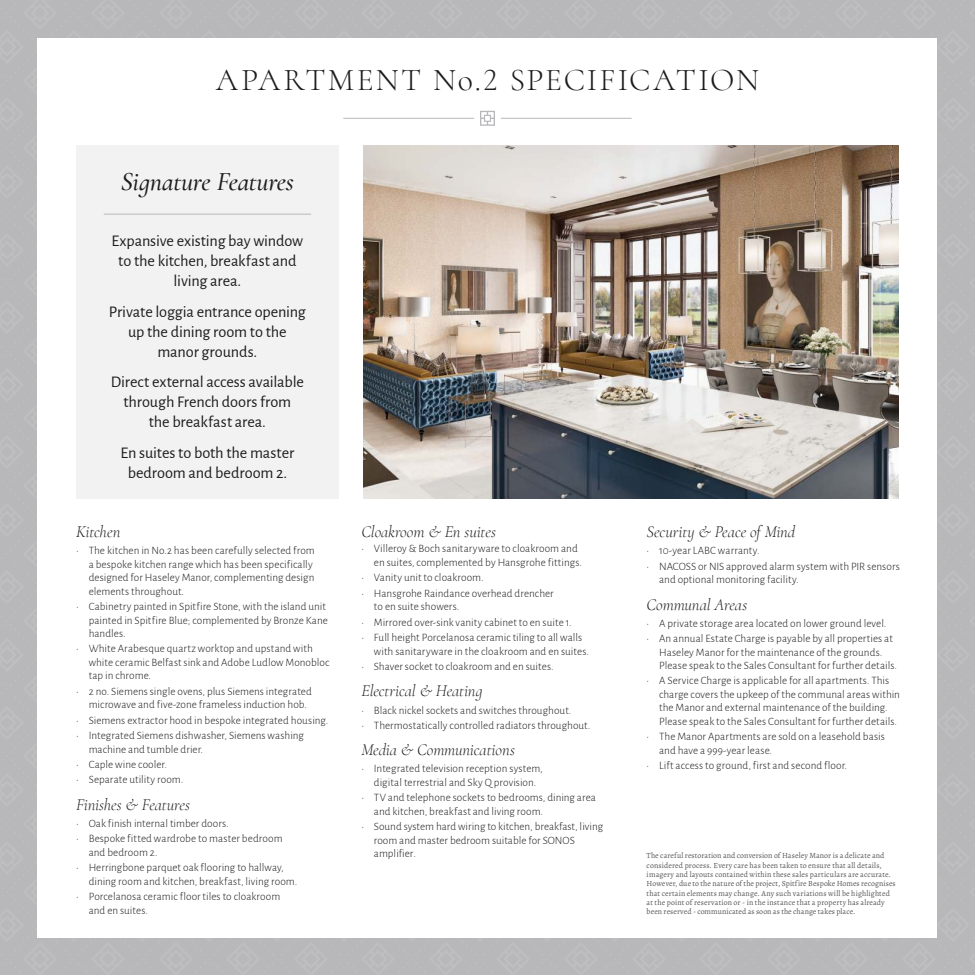
<style>
.page{position:relative;width:975px;height:975px;background:#fff}
.page>*{position:absolute;margin:0;border:0;box-sizing:border-box;transform-origin:0 0}
.t1{font:300 31.75px "Cormorant Infant";letter-spacing:.06em;color:#1c1c1b}
.t2{font:italic 500 26.25px "Cormorant Infant";letter-spacing:-.01em;color:#1c1c1b}
.t3{font:italic 300 16.5px "Cormorant Infant";letter-spacing:-.005em;color:#1c1c1b}
.t4{font:16.25px/20px "Alegreya Sans";letter-spacing:-.01em;color:#1c1c1b;text-align:center}
.t5{font:300 11.25px/13.5px "Alegreya Sans";letter-spacing:.005em;color:#1c1c1b}
.t6{font:7.88px/9.4px "Alegreya";letter-spacing:.015em;color:#575656}
</style>
<div class="page">
<div style="left:0;top:0;width:974px;height:974px;background:#b8b8ba"></div>
<div style="left:37px;top:37px;width:900px;height:900px;background:#fff"></div>
<img style="left:363px;top:145px;width:535px;height:353px">
<hr style="left:343px;top:118px;width:131px;height:1px;background:#b8b8ba">
<hr style="left:501px;top:118px;width:130px;height:1px;background:#b8b8ba">
<svg style="left:480px;top:111px;width:15px;height:15px"></svg>
<div style="left:76px;top:145px;width:262px;height:353px;background:#f0f0f1"></div>
<hr style="left:104px;top:214px;width:207px;height:1px;background:#b8b8ba">
<h1 class="t1" style="left:216px;top:67px;width:544px">APARTMENT No.2 SPECIFICATION</h1>
<h2 class="t2" style="left:121px;top:171px;width:175px">Signature Features</h2>
<h3 class="t4" style="left:112px;top:232px;width:193px">Expansive existing bay window to the kitchen, breakfast and living area.</h3>
<h3 class="t4" style="left:109px;top:302px;width:198px">Private loggia entrance opening up the dining room to the manor grounds.</h3>
<h3 class="t4" style="left:111px;top:373px;width:195px">Direct external access available through French doors from<br>the breakfast area.</h3>
<h3 class="t4" style="left:120px;top:444px;width:175px">En suites to both the master bedroom and bedroom 2.</h3>
<h3 class="t3" style="left:76px;top:525px;width:46px">Kitchen</h3>
<p class="t5" style="left:89px;top:544px;width:227px;text-indent:-12px">• The kitchen in No.2 has been carefully selected from a bespoke kitchen range which has been specifically designed for Haseley Manor, complementing design elements throughout.</p>
<p class="t5" style="left:89px;top:600px;width:241px;text-indent:-12px">• Cabinetry painted in Spitfire Stone, with the island unit painted in Spitfire Blue; complemented by Bronze Kane handles.</p>
<p class="t5" style="left:89px;top:642px;width:242px;text-indent:-12px">• White Arabesque quartz worktop and upstand with white ceramic Belfast sink and Adobe Ludlow Monobloc tap in chrome.</p>
<p class="t5" style="left:89px;top:685px;width:225px;text-indent:-12px">• 2 no. Siemens single ovens, plus Siemens integrated microwave and five-zone frameless induction hob.</p>
<p class="t5" style="left:76px;top:714px;width:254px">• Siemens extractor hood in bespoke integrated housing.</p>
<p class="t5" style="left:89px;top:729px;width:217px;text-indent:-12px">• Integrated Siemens dishwasher, Siemens washing machine and tumble drier.</p>
<p class="t5" style="left:76px;top:758px;width:92px">• Caple wine cooler.</p>
<p class="t5" style="left:76px;top:773px;width:109px">• Separate utility room.</p>
<h3 class="t3" style="left:76px;top:797px;width:115px">Finishes &amp; Features</h3>
<p class="t5" style="left:76px;top:817px;width:154px">• Oak finish internal timber doors.</p>
<p class="t5" style="left:89px;top:832px;width:195px;text-indent:-12px">• Bespoke fitted wardrobe to master bedroom and bedroom 2.</p>
<p class="t5" style="left:89px;top:861px;width:210px;text-indent:-12px">• Herringbone parquet oak flooring to hallway, dining room and kitchen, breakfast, living room.</p>
<p class="t5" style="left:89px;top:890px;width:193px;text-indent:-12px">• Porcelanosa ceramic floor tiles to cloakroom and en suites.</p>
<h3 class="t3" style="left:361px;top:525px;width:136px">Cloakroom &amp; En suites</h3>
<p class="t5" style="left:374px;top:543px;width:209px;text-indent:-12px">• Villeroy &amp; Boch sanitaryware to cloakroom and en suites, complemented by Hansgrohe fittings.</p>
<p class="t5" style="left:361px;top:571px;width:124px">• Vanity unit to cloakroom.</p>
<p class="t5" style="left:374px;top:587px;width:181px;text-indent:-12px">• Hansgrohe Raindance overhead drencher to en suite showers.</p>
<p class="t5" style="left:361px;top:616px;width:212px">• Mirrored over-sink vanity cabinet to en suite 1.</p>
<p class="t5" style="left:374px;top:631px;width:217px;text-indent:-12px">• Full height Porcelanosa ceramic tiling to all walls with sanitaryware in the cloakroom and en suites.</p>
<p class="t5" style="left:361px;top:660px;width:194px">• Shaver socket to cloakroom and en suites.</p>
<h3 class="t3" style="left:361px;top:684px;width:122px">Electrical &amp; Heating</h3>
<p class="t5" style="left:361px;top:703px;width:211px">• Black nickel sockets and switches throughout.</p>
<p class="t5" style="left:361px;top:719px;width:230px">• Thermostatically controlled radiators throughout.</p>
<h3 class="t3" style="left:361px;top:743px;width:155px">Media &amp; Communications</h3>
<p class="t5" style="left:361px;top:762px;width:183px;text-align:center">• Integrated television reception system, digital terrestrial and Sky Q provision.</p>
<p class="t5" style="left:374px;top:791px;width:223px;text-indent:-12px">• TV and telephone sockets to bedrooms, dining area and kitchen, breakfast and living room.</p>
<p class="t5" style="left:374px;top:820px;width:231px;text-indent:-12px">• Sound system hard wiring to kitchen, breakfast, living room and master bedroom suitable for SONOS amplifier.</p>
<h3 class="t3" style="left:646px;top:525px;width:150px">Security &amp; Peace of Mind</h3>
<p class="t5" style="left:646px;top:544px;width:115px">• 10-year LABC warranty.</p>
<p class="t5" style="left:659px;top:560px;width:242px;text-indent:-12px">• NACOSS or NIS approved alarm system with PIR sensors and optional monitoring facility.</p>
<h3 class="t3" style="left:646px;top:597px;width:102px">Communal Areas</h3>
<p class="t5" style="left:646px;top:617px;width:241px">• A private storage area located on lower ground level.</p>
<p class="t5" style="left:659px;top:632px;width:239px;text-indent:-12px">• An annual Estate Charge is payable by all properties at<br>Haseley Manor for the maintenance of the grounds.<br>Please speak to the Sales Consultant for further details.</p>
<p class="t5" style="left:659px;top:674px;width:242px;text-indent:-12px">• A Service Charge is applicable for all apartments. This charge covers the upkeep of the communal areas within the Manor and external maintenance of the building.<br>Please speak to the Sales Consultant for further details.</p>
<p class="t5" style="left:659px;top:730px;width:227px;text-indent:-12px">• The Manor Apartments are sold on a leasehold basis and have a 999-year lease.</p>
<p class="t5" style="left:646px;top:759px;width:202px">• Lift access to ground, first and second floor.</p>
<p class="t6" style="left:646px;top:851px;width:251px">The careful restoration and conversion of Haseley Manor is a delicate and considered process. Every care has been taken to ensure that all details, imagery and layouts contained within these sales particulars are accurate.<br>However, due to the nature of the project, Spitfire Bespoke Homes recognises that certain elements may change. Any such variations will be highlighted at the point of reservation or - in the instance that a property has already been reserved - communicated as soon as the change takes place.</p>
</div>
